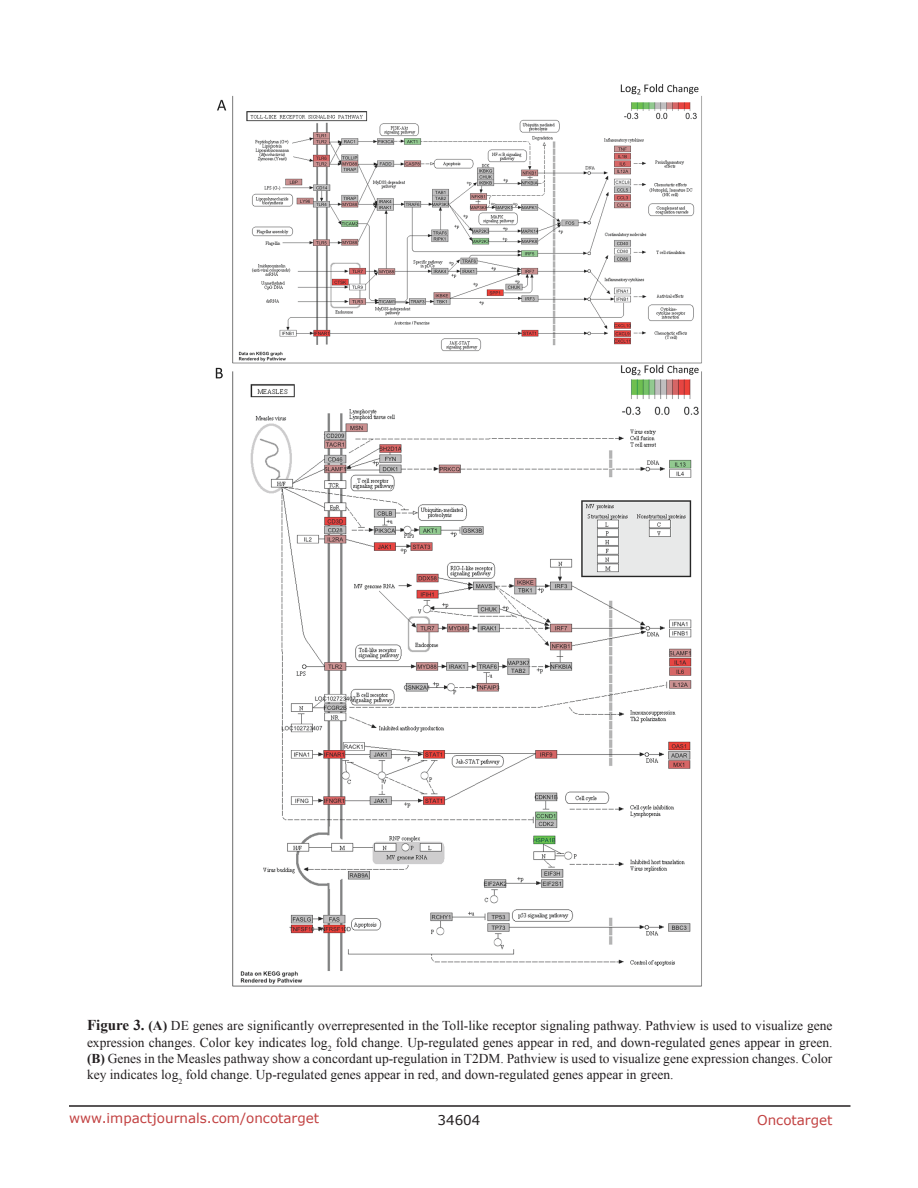
<style>
.page{position:relative;width:918px;height:1188px;background:#fff}
.page>*{position:absolute;margin:0;border:0;box-sizing:border-box;transform-origin:0 0}
.figuretext{font:13.5px/16.2px "Times New Roman";color:#231f20;text-align:justify}
.t1{font:13.5px "Verdana";color:#c24141}
.t2{font:13.5px "Verdana";color:#231f20}
.s1{font-weight:700;font-size:15px}
.s2{font-weight:700}
</style>
<div class="page">
<hr style="left:69px;top:1105px;width:781px;height:2px;background:#231f20">
<img style="left:215px;top:84px;width:487px;height:903px">
<p class="figuretext" style="left:87px;top:1018px;width:747px"><span class="s1">Figure 3.</span> <span class="s2">(A)</span> DE genes are significantly overrepresented in the Toll-like receptor signaling pathway. Pathview is used to visualize gene expression changes. Color key indicates log<sub>2</sub> fold change. Up-regulated genes appear in red, and down-regulated genes appear in green. <span class="s2">(B)</span> Genes in the Measles pathway show a concordant up-regulation in T2DM. Pathview is used to visualize gene expression changes. Color key indicates log<sub>2</sub> fold change. Up-regulated genes appear in red, and down-regulated genes appear in green.</p>
<p class="t1" style="left:69px;top:1109px;width:252px">www.impactjournals.com/oncotarget</p>
<p class="t2" style="left:438px;top:1111px;width:44px">34604</p>
<p class="t1" style="left:757px;top:1111px;width:77px">Oncotarget</p>
</div>
